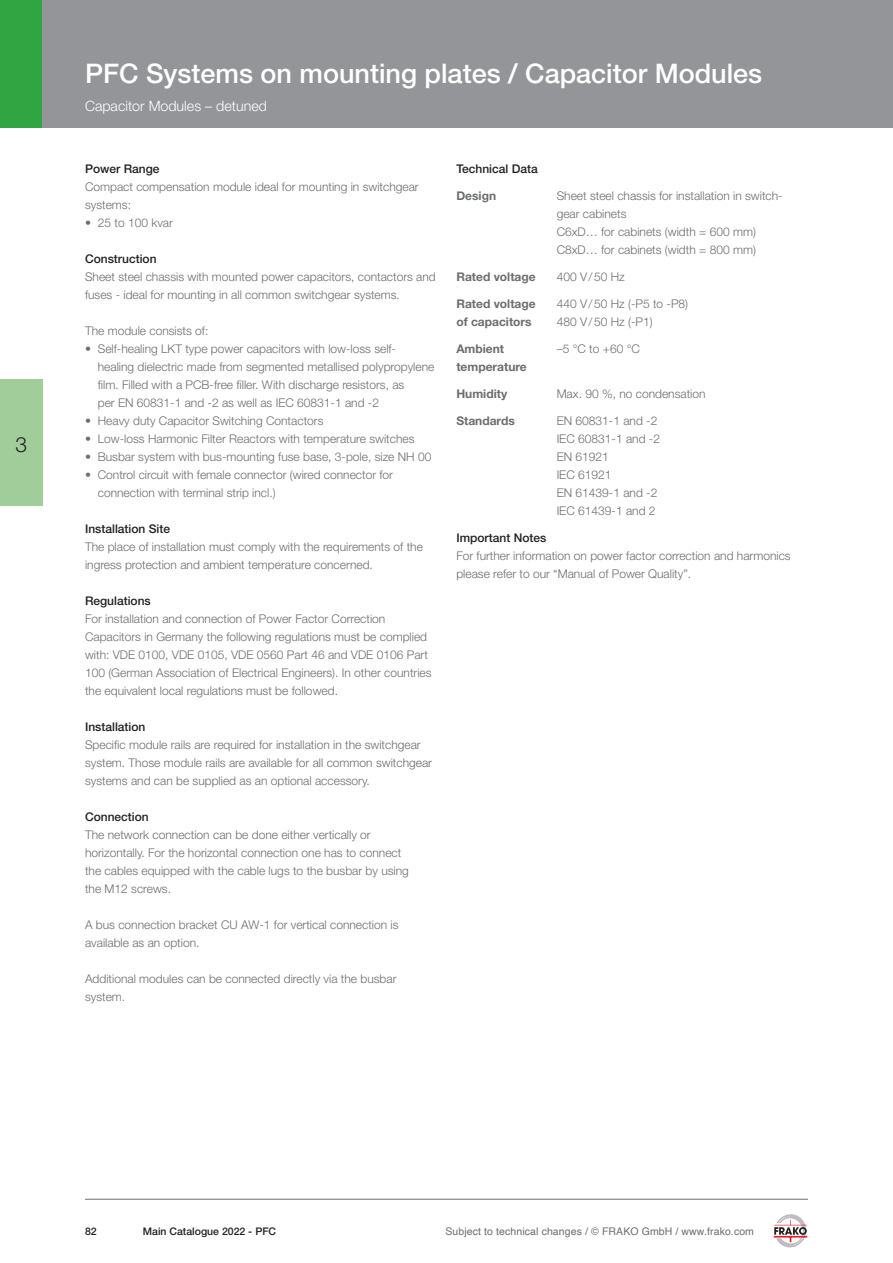
<style>
.page{position:relative;width:893px;height:1263px;background:#fff}
.page>*{position:absolute;margin:0;border:0;box-sizing:border-box;transform-origin:0 0}
.t1{font:500 27px "Helvetica Neue LT Std";color:#fff}
.t2{font:300 21px "Helvetica Neue LT Std";color:#231f20}
.t3{font:300 14.25px "Helvetica Neue LT Std";color:#fff}
.t4{font:300 12px/18px "Helvetica Neue LT Std";color:#6c6d70}
.t5{font:500 12px "Helvetica Neue LT Std";color:#231f20}
.t6{font:700 12px/18px "Helvetica Neue LT Std";color:#6c6d70}
.t7{font:10.5px "Helvetica";letter-spacing:.01em;color:#6c6d70}
.t8{font:500 10.5px "Helvetica Neue LT Std";color:#231f20}
</style>
<div class="page">
<div style="left:0;top:0;width:43px;height:128px;background:#32a543"></div>
<div style="left:0;top:380px;width:43px;height:126px;background:#a1cd9b"></div>
<div style="left:43px;top:0;width:850px;height:128px;background:#939598"></div>
<hr style="left:85px;top:1199px;width:723px;height:1px;background:#6c6d70">
<svg style="left:774px;top:1214px;width:34px;height:34px"></svg>
<h2 class="t2" style="left:15px;top:431px;width:13px">3</h2>
<h1 class="t1" style="left:85px;top:57px;width:679px">PFC Systems on mounting plates / Capacitor Modules</h1>
<p class="t3" style="left:85px;top:97px;width:183px">Capacitor Modules – detuned</p>
<p class="t5" style="left:85px;top:161px;width:76px">Power Range</p>
<p class="t4" style="left:85px;top:177px;width:335px">Compact compensation module ideal for mounting in switchgear systems:</p>
<p class="t4" style="left:85px;top:213px;width:89px">• 25 to 100 kvar</p>
<p class="t5" style="left:85px;top:251px;width:73px">Construction</p>
<p class="t4" style="left:85px;top:267px;width:352px">Sheet steel chassis with mounted power capacitors, contactors and fuses - ideal for mounting in all common switchgear systems.</p>
<p class="t4" style="left:85px;top:321px;width:125px">The module consists of:</p>
<p class="t4" style="left:98px;top:339px;width:338px;text-indent:-13px">• Self-healing LKT type power capacitors with low-loss self&shy;healing dielectric made from segmented metallised polypropylene film. Filled with a PCB-free filler. With discharge resistors, as<br>per EN 60831-1 and -2 as well as IEC 60831-1 and -2</p>
<p class="t4" style="left:85px;top:411px;width:240px">• Heavy duty Capacitor Switching Contactors</p>
<p class="t4" style="left:85px;top:429px;width:331px">• Low-loss Harmonic Filter Reactors with temperature switches</p>
<p class="t4" style="left:85px;top:447px;width:348px">• Busbar system with bus-mounting fuse base, 3-pole, size NH 00</p>
<p class="t4" style="left:98px;top:465px;width:297px;text-indent:-13px">• Control circuit with female connector (wired connector for connection with terminal strip incl.)</p>
<p class="t5" style="left:85px;top:521px;width:87px">Installation Site</p>
<p class="t4" style="left:85px;top:537px;width:339px">The place of installation must comply with the requirements of the ingress protection and ambient temperature concerned.</p>
<p class="t5" style="left:85px;top:593px;width:67px">Regulations</p>
<p class="t4" style="left:85px;top:609px;width:348px">For installation and connection of Power Factor Correction Capacitors in Germany the following regulations must be complied with: VDE 0100, VDE 0105, VDE 0560 Part 46 and VDE 0106 Part 100 (German Association of Electrical Engineers). In other countries the equivalent local regulations must be followed.</p>
<p class="t5" style="left:85px;top:719px;width:62px">Installation</p>
<p class="t4" style="left:85px;top:735px;width:348px">Specific module rails are required for installation in the switchgear system. Those module rails are available for all common switchgear systems and can be supplied as an optional accessory.</p>
<p class="t5" style="left:85px;top:809px;width:65px">Connection</p>
<p class="t4" style="left:85px;top:825px;width:325px">The network connection can be done either vertically or horizontally. For the horizontal connection one has to connect the cables equipped with the cable lugs to the busbar by using the M12 screws.</p>
<p class="t4" style="left:85px;top:915px;width:315px">A bus connection bracket CU AW-1 for vertical connection is available as an option.</p>
<p class="t4" style="left:85px;top:969px;width:313px">Additional modules can be connected directly via the busbar system.</p>
<p class="t5" style="left:456px;top:161px;width:83px">Technical Data</p>
<p class="t6" style="left:456px;top:186px;width:41px">Design</p>
<p class="t4" style="left:557px;top:186px;width:228px">Sheet steel chassis for installation in switch&shy;gear cabinets<br>C6xD… for cabinets (width = 600 mm)<br>C8xD… for cabinets (width = 800 mm)</p>
<p class="t6" style="left:456px;top:267px;width:81px">Rated voltage</p>
<p class="t4" style="left:557px;top:267px;width:70px">400 V/50 Hz</p>
<p class="t6" style="left:456px;top:294px;width:81px">Rated voltage of capacitors</p>
<p class="t4" style="left:557px;top:294px;width:133px">440 V/50 Hz (-P5 to -P8)<br>480 V/50 Hz (-P1)</p>
<p class="t6" style="left:456px;top:339px;width:72px">Ambient temperature</p>
<p class="t4" style="left:557px;top:339px;width:85px">–5 °C to +60 °C</p>
<p class="t6" style="left:456px;top:384px;width:52px">Humidity</p>
<p class="t4" style="left:557px;top:384px;width:150px">Max. 90 %, no condensation</p>
<p class="t6" style="left:456px;top:411px;width:60px">Standards</p>
<p class="t4" style="left:557px;top:411px;width:105px">EN 60831-1 and -2<br>IEC 60831-1 and -2<br>EN 61921<br>IEC 61921<br>EN 61439-1 and -2<br>IEC 61439-1 and 2</p>
<p class="t5" style="left:456px;top:530px;width:92px">Important Notes</p>
<p class="t4" style="left:456px;top:546px;width:336px">For further information on power factor correction and harmonics please refer to our “Manual of Power Quality”.</p>
<p class="t8" style="left:85px;top:1225px;width:13px">82</p>
<p class="t8" style="left:143px;top:1225px;width:135px">Main Catalogue 2022 - PFC</p>
<p class="t7" style="left:445px;top:1223px;width:310px">Subject to technical changes / © FRAKO GmbH / www.frako.com</p>
</div>
